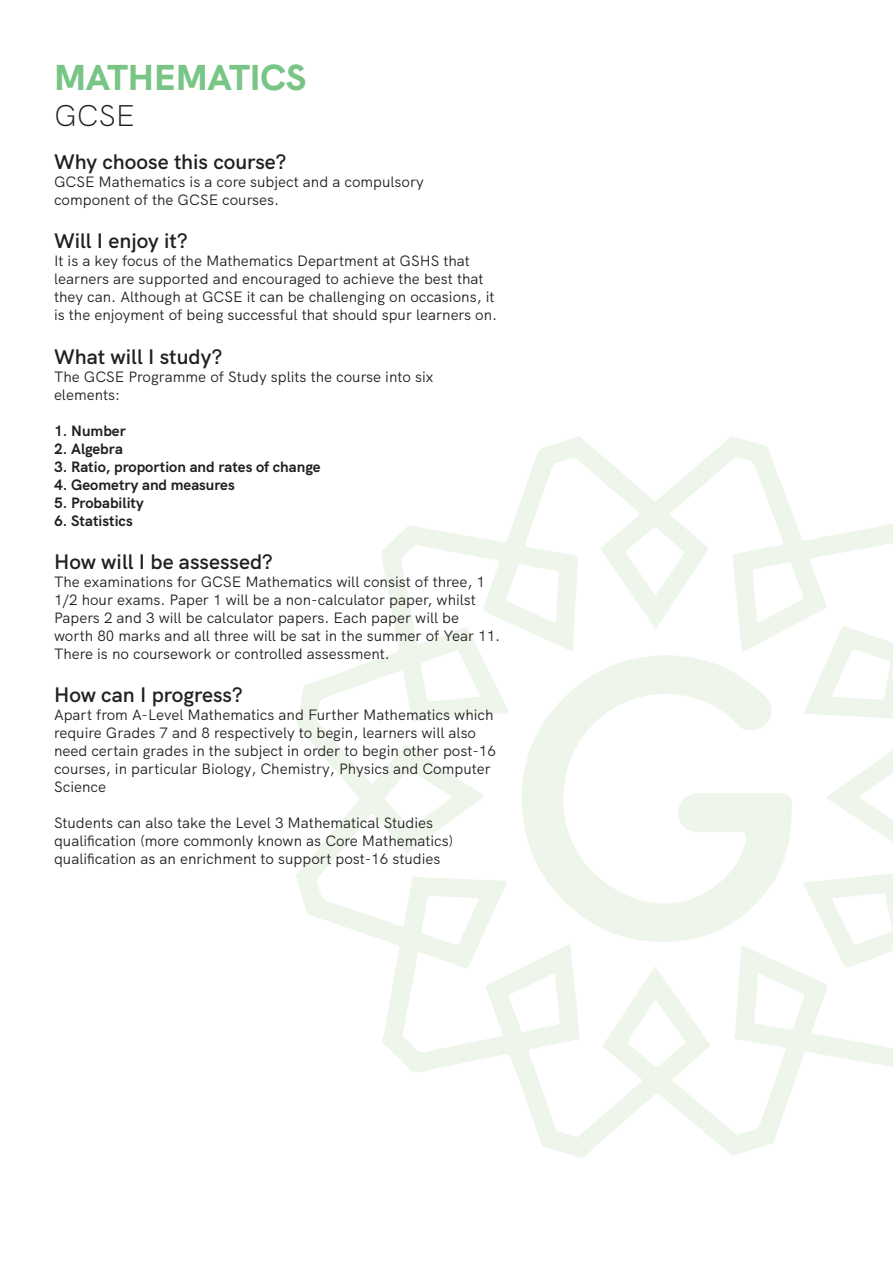
<style>
.page{position:relative;width:893px;height:1263px;background:#fff}
.page>*{position:absolute;margin:0;border:0;box-sizing:border-box;transform-origin:0 0}
.t1{font:800 36px "HK Grotesk";color:#78c586}
.t2{font:300 30px "HK Grotesk";color:#231f20}
.t3{font:600 21px "HK Grotesk";color:#231f20}
.t4{font:15px/18px "HK Grotesk";color:#231f20}
.t5{font:700 15px "HK Grotesk";color:#231f20}
</style>
<div class="page">
<svg style="left:296px;top:436px;width:479px;height:722px"></svg>
<svg style="left:296px;top:436px;width:282px;height:439px"></svg>
<svg style="left:316px;top:458px;width:577px;height:679px"></svg>
<svg style="left:506px;top:564px;width:54px;height:58px"></svg>
<svg style="left:831px;top:893px;width:61px;height:51px"></svg>
<svg style="left:626px;top:527px;width:58px;height:68px"></svg>
<svg style="left:832px;top:649px;width:58px;height:50px"></svg>
<svg style="left:421px;top:651px;width:60px;height:50px"></svg>
<svg style="left:752px;top:563px;width:51px;height:59px"></svg>
<svg style="left:859px;top:768px;width:34px;height:57px"></svg>
<svg style="left:627px;top:1000px;width:58px;height:67px"></svg>
<svg style="left:385px;top:769px;width:67px;height:58px"></svg>
<svg style="left:509px;top:973px;width:51px;height:59px"></svg>
<svg style="left:422px;top:896px;width:57px;height:49px"></svg>
<svg style="left:754px;top:973px;width:50px;height:56px"></svg>
<svg style="left:521px;top:655px;width:273px;height:287px"></svg>
<p class="t1" style="left:54px;top:49px;width:253px">MATHEMATICS</p>
<p class="t2" style="left:54px;top:92px;width:82px">GCSE</p>
<p class="t3" style="left:54px;top:146px;width:234px">Why choose this course?</p>
<p class="t4" style="left:54px;top:172px;width:371px">GCSE Mathematics is a core subject and a compulsory component of the GCSE courses.</p>
<p class="t3" style="left:54px;top:225px;width:135px">Will I enjoy it?</p>
<p class="t4" style="left:54px;top:251px;width:445px">It is a key focus of the Mathematics Department at GSHS that learners are supported and encouraged to achieve the best that they can. Although at GCSE it can be challenging on occasions, it is the enjoyment of being successful that should spur learners on.</p>
<p class="t3" style="left:54px;top:340px;width:170px">What will I study?</p>
<p class="t4" style="left:54px;top:366px;width:381px">The GCSE Programme of Study splits the course into six elements:</p>
<p class="t5" style="left:54px;top:419px;width:73px">1. Number</p>
<p class="t5" style="left:54px;top:437px;width:70px">2. Algebra</p>
<p class="t5" style="left:54px;top:455px;width:268px">3. Ratio, proportion and rates of change</p>
<p class="t5" style="left:54px;top:473px;width:182px">4. Geometry and measures</p>
<p class="t5" style="left:54px;top:491px;width:91px">5. Probability</p>
<p class="t5" style="left:54px;top:509px;width:80px">6. Statistics</p>
<p class="t3" style="left:54px;top:545px;width:220px">How will I be assessed?</p>
<p class="t4" style="left:54px;top:571px;width:448px">The examinations for GCSE Mathematics will consist of three, 1<br>1/2 hour exams. Paper 1 will be a non-calculator paper, whilst Papers 2 and 3 will be calculator papers. Each paper will be worth 80 marks and all three will be sat in the summer of Year 11.<br>There is no coursework or controlled assessment.</p>
<p class="t3" style="left:54px;top:678px;width:190px">How can I progress?</p>
<p class="t4" style="left:54px;top:704px;width:443px">Apart from A-Level Mathematics and Further Mathematics which require Grades 7 and 8 respectively to begin, learners will also need certain grades in the subject in order to begin other post-16 courses, in particular Biology, Chemistry, Physics and Computer Science</p>
<p class="t4" style="left:54px;top:812px;width:401px">Students can also take the Level 3 Mathematical Studies qualification (more commonly known as Core Mathematics) qualification as an enrichment to support post-16 studies</p>
</div>
